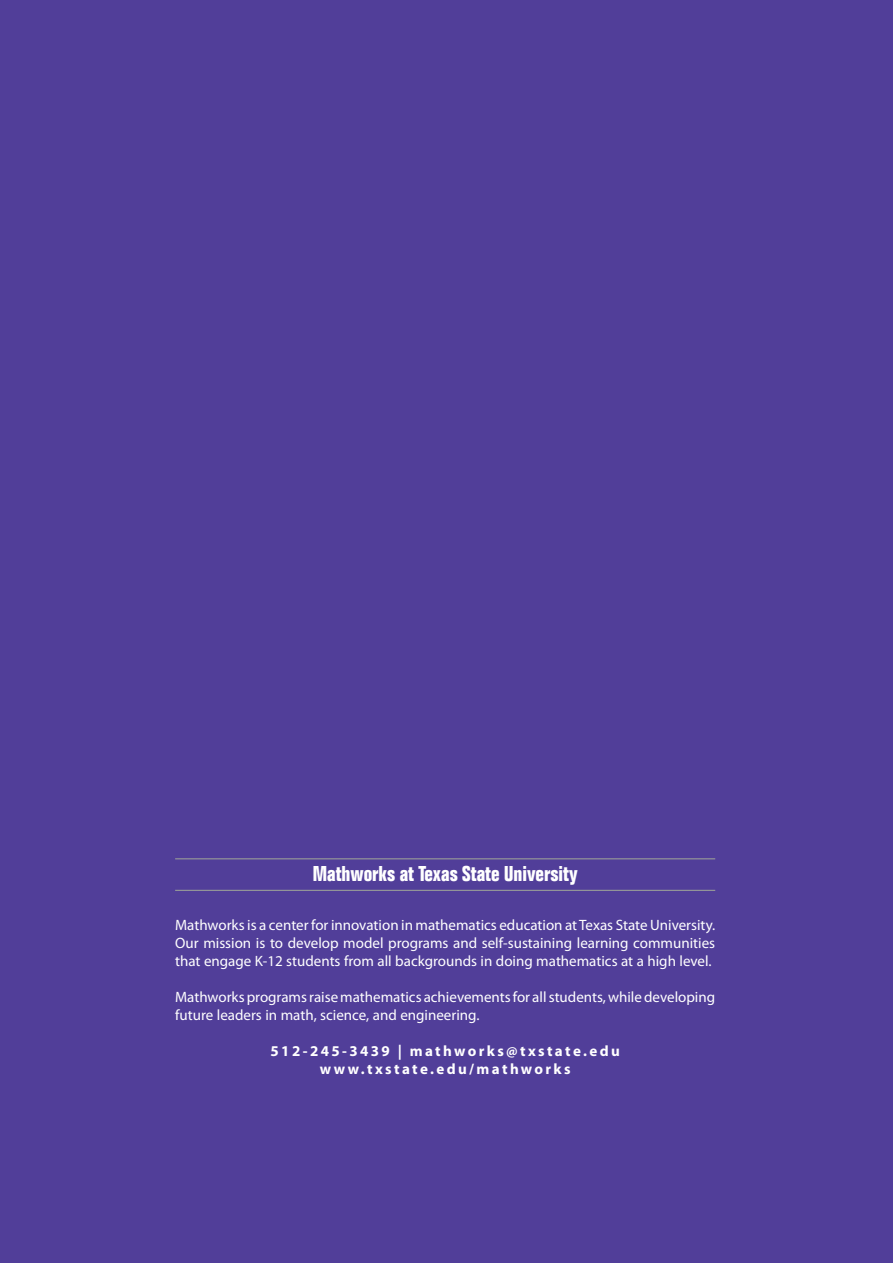
<style>
.page{position:relative;width:893px;height:1263px;background:#513e99}
.page>*{position:absolute;margin:0;border:0;box-sizing:border-box;transform-origin:0 0}
.t1{font:700 condensed 21px "Folio";color:#fff}
.t2{font:15px/18px "Myriad Pro";color:#fff;text-align:justify}
.t3{font:700 15px/18px "Myriad Pro";letter-spacing:.16em;color:#fff;text-align:center}
</style>
<div class="page">
<hr style="left:175px;top:858px;width:540px;height:1px;background:#939598">
<hr style="left:175px;top:890px;width:540px;height:1px;background:#939598">
<h1 class="t1" style="left:313px;top:862px;width:266px">Mathworks at Texas State University</h1>
<p class="t2" style="left:175px;top:916px;width:542px">Mathworks is a center for innovation in mathematics education at Texas State University.<br>Our mission is to develop model programs and self-sustaining learning communities that engage K-12 students from all backgrounds in doing mathematics at a high level.</p>
<p class="t2" style="left:175px;top:988px;width:542px">Mathworks programs raise mathematics achievements for all students, while developing future leaders in math, science, and engineering.</p>
<p class="t3" style="left:271px;top:1041px;width:351px">512-245-3439 | mathworks@txstate.edu www.txstate.edu/mathworks</p>
</div>
